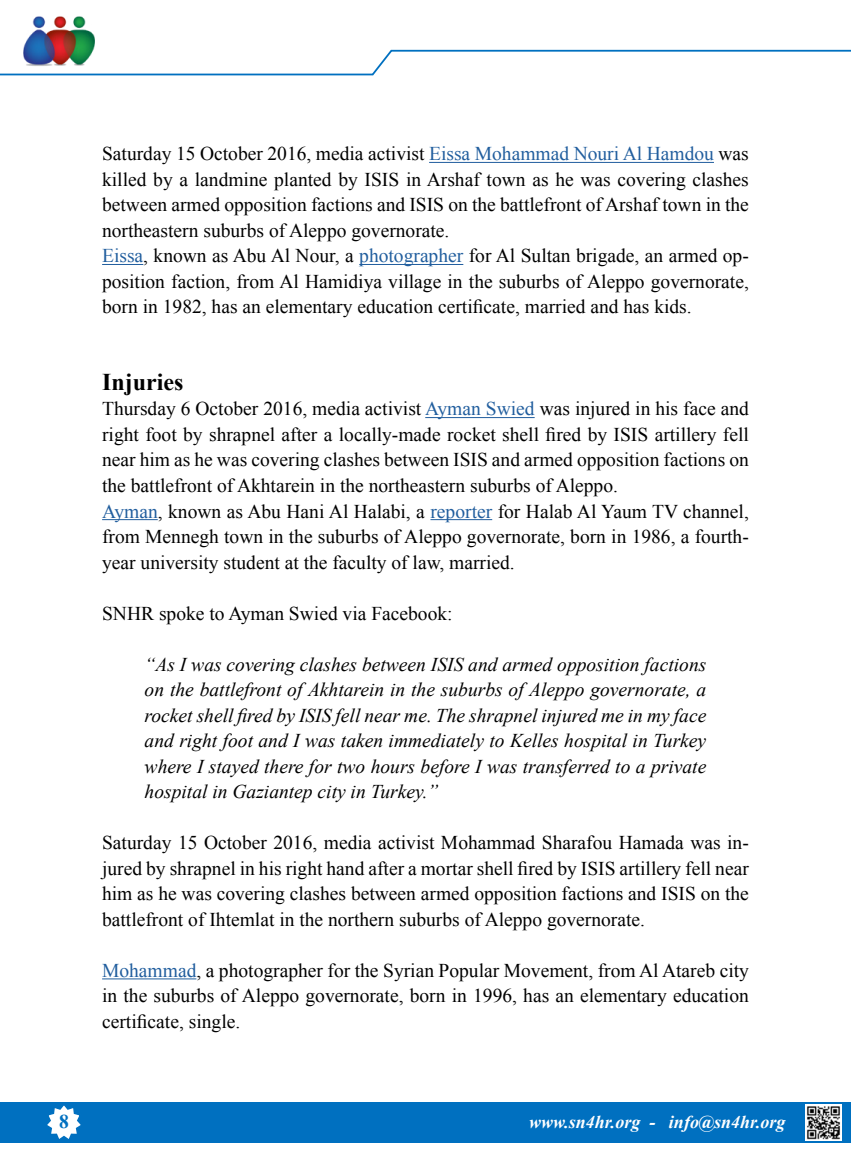
<style>
.page{position:relative;width:851px;height:1170px;background:#fff}
.page>*{position:absolute;margin:0;border:0;box-sizing:border-box;transform-origin:0 0}
.t1{font:700 24px "Times New Roman";color:#000}
.t2{font:19.5px/25.5px "Times New Roman";color:#000;text-align:justify}
.t3{font:italic 19.5px/25.5px "Times New Roman";color:#000;text-align:justify}
.t4{font:700 19.5px "Times New Roman";color:#0070c0}
.t5{font:italic 700 18px "Times New Roman";color:#fff}
.s1{color:#215e9e}
</style>
<div class="page">
<img style="left:23px;top:16px;width:72px;height:33px">
<div style="left:0;top:1101px;width:850px;height:41px;background:#0070c0"></div>
<svg style="left:44px;top:1101px;width:40px;height:38px"></svg>
<svg style="left:0;top:49px;width:850px;height:27px"></svg>
<img style="left:805px;top:1104px;width:36px;height:36px">
<hr style="left:429px;top:162px;width:284px;height:1px;background:#215e9e">
<hr style="left:102px;top:264px;width:41px;height:1px;background:#215e9e">
<hr style="left:359px;top:264px;width:104px;height:1px;background:#215e9e">
<hr style="left:425px;top:417px;width:109px;height:1px;background:#215e9e">
<hr style="left:102px;top:519px;width:56px;height:1px;background:#215e9e">
<hr style="left:430px;top:519px;width:62px;height:1px;background:#215e9e">
<hr style="left:102px;top:978px;width:94px;height:1px;background:#215e9e">
<p class="t2" style="left:102px;top:141px;width:648px">Saturday 15 October 2016, media activist <span class="s1">Eissa Mohammad Nouri Al Hamdou</span> was killed by a landmine planted by ISIS in Arshaf town as he was covering clashes between armed opposition factions and ISIS on the battlefront ofArshaf town in the northeastern suburbs of Aleppo governorate.</p>
<p class="t2" style="left:102px;top:268px;width:648px">position faction, from Al Hamidiya village in the suburbs of Aleppo governorate,</p>
<p class="t2" style="left:102px;top:243px;width:648px"><span class="s1">Eissa</span>, known as Abu Al Nour a, <span class="s1">photographer</span> for Al Sultan brigade, an armed op-</p>
<p class="t2" style="left:102px;top:294px;width:591px">born in 1982, has an elementary education certificate, married and has kids.</p>
<p class="t1" style="left:102px;top:365px;width:83px">Injuries</p>
<p class="t2" style="left:102px;top:396px;width:648px;text-align:left">Thursday 6 October 2016, media activist <span class="s1">Ayman Swied</span> was injured in his face and right foot by shrapnel after a locally-made rocket shell fired by ISIS artillery fell near him as he was covering clashes between ISIS and armed opposition factions on the battlefront of Akhtarein in the northeastern suburbs of Aleppo.<br><span class="s1">Ayman</span>, known as Abu Hani Al Halabi a, <span class="s1">reporter</span> for Halab Al Yaum TV channel,</p>
<p class="t2" style="left:102px;top:549px;width:414px">year university student at the faculty of law, married.</p>
<p class="t2" style="left:102px;top:523px;width:648px">from Mennegh town in the suburbs of Aleppo governorate, born in 1986, a fourth-</p>
<p class="t2" style="left:102px;top:600px;width:352px">SNHR spoke to Ayman Swied via Facebook:</p>
<p class="t3" style="left:145px;top:650px;width:563px">“As I was covering clashes between ISIS and armed opposition factions on the battlefront ofAkhtarein in the suburbs ofAleppo governorate a, rocket shellfired by ISISfell near me. The shrapnel injured me in myface and right foot and I was taken immediately to Kelles hospital in Turkey where I stayed there for two hours before I was transferred to a private hospital in Gaziantep city in Turkey “.</p>
<p class="t2" style="left:102px;top:829px;width:648px">Saturday 15 October 2016, media activist Mohammad Sharafou Hamada was in-</p>
<p class="t2" style="left:102px;top:880px;width:648px">him as he was covering clashes between armed opposition factions and ISIS on the battlefront of Ihtemlat in the northern suburbs of Aleppo governorate.</p>
<p class="t2" style="left:102px;top:957px;width:648px"><span class="s1">Mohammad</span> a, photographer for the Syrian Popular Movement, from Al Atareb city in the suburbs of Aleppo governorate, born in 1996, has an elementary education certificate, single.</p>
<p class="t2" style="left:102px;top:855px;width:648px">jured by shrapnel in his right hand after a mortar shell fired by ISIS artillery fell near</p>
<p class="t4" style="left:59px;top:1107px;width:11px">8</p>
<p class="t5" style="left:529px;top:1108px;width:113px">www.sn4hr.org</p>
<p class="t5" style="left:649px;top:1108px;width:7px">-</p>
<p class="t5" style="left:669px;top:1108px;width:118px">info@sn4hr.org</p>
</div>
